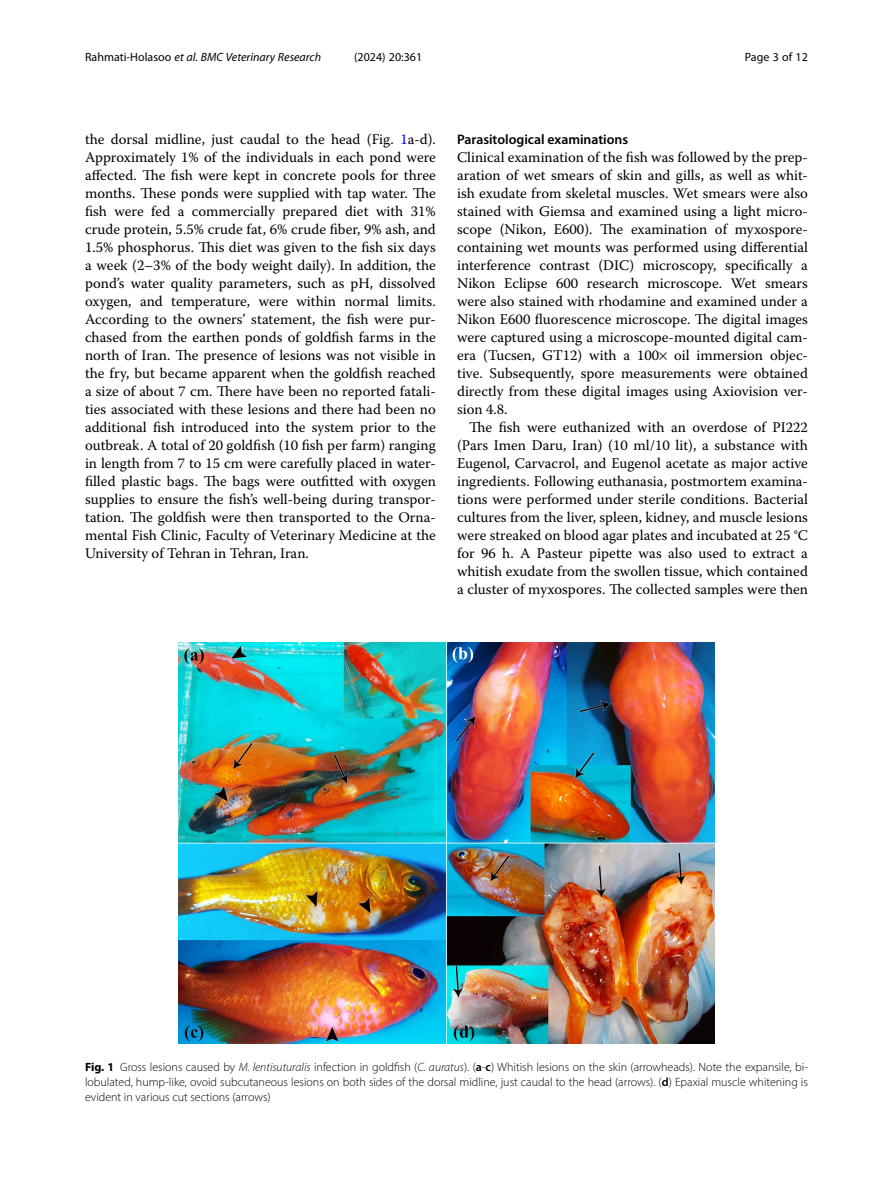
<style>
.page{position:relative;width:893px;height:1191px;background:#fff}
.page>*{position:absolute;margin:0;border:0;box-sizing:border-box;transform-origin:0 0}
.Body_Text{font:14.7px/18px "Warnock Pro";color:#000;text-align:justify}
.Body_Text_Indent{font:14.7px/18px "Warnock Pro";color:#000;text-align:justify}
.Head_2{font:600 13.8px "Myriad Pro";color:#000}
.Figure_Caption{font:300 12px/15px "Myriad Pro";color:#000;text-align:justify}
.t1{font:italic 12px "Myriad Pro";color:#000}
.t2{font:12px "Myriad Pro";color:#000}
.s1{font-style:normal}
.s2{color:#00f}
.s3{font-weight:700}
.s4{font-style:italic}
.s5{font-weight:600}
</style>
<div class="page">
<img style="left:179px;top:642px;width:535px;height:402px">
<p class="t1" style="left:85px;top:50px;width:238px"><span class="s1">Rahmati-Holasoo</span> et al. BMC Veterinary Research</p>
<p class="t2" style="left:354px;top:50px;width:70px">(2024) 20:361</p>
<p class="t2" style="left:745px;top:50px;width:65px">Page 3 of 12</p>
<p class="Body_Text" style="left:85px;top:130px;width:352px">the dorsal midline, just caudal to the head (Fig. <span class="s2">1</span>a-d).<br>Approximately 1% of the individuals in each pond were affected. The fish were kept in concrete pools for three months. These ponds were supplied with tap water. The fish were fed a commercially prepared diet with 31% crude protein, 5.5% crude fat, 6% crude fiber, 9% ash, and 1.5% phosphorus. This diet was given to the fish six days a week (2–3% of the body weight daily). In addition, the pond’s water quality parameters, such as pH, dissolved oxygen, and temperature, were within normal limits.<br>According to the owners’ statement, the fish were pur&shy;chased from the earthen ponds of goldfish farms in the north of Iran. The presence of lesions was not visible in the fry, but became apparent when the goldfish reached a size of about 7 cm. There have been no reported fatali&shy;ties associated with these lesions and there had been no additional fish introduced into the system prior to the outbreak. A total of 20 goldfish (10 fish per farm) ranging in length from 7 to 15 cm were carefully placed in water&shy;filled plastic bags. The bags were outfitted with oxygen supplies to ensure the fish’s well-being during transpor&shy;tation. The goldfish were then transported to the Orna&shy;mental Fish Clinic, Faculty of Veterinary Medicine at the University of Tehran in Tehran, Iran.</p>
<p class="Head_2" style="left:457px;top:131px;width:173px">Parasitological examinations</p>
<p class="Body_Text" style="left:457px;top:148px;width:352px">Clinical examination of the fish was followed by the prep&shy;aration of wet smears of skin and gills, as well as whit&shy;ish exudate from skeletal muscles. Wet smears were also stained with Giemsa and examined using a light micro&shy;scope (Nikon, E600). The examination of myxospore&shy;containing wet mounts was performed using differential interference contrast (DIC) microscopy, specifically a Nikon Eclipse 600 research microscope. Wet smears were also stained with rhodamine and examined under a Nikon E600 fluorescence microscope. The digital images were captured using a microscope-mounted digital cam&shy;era (Tucsen, GT12) with a 100 oil immersion objec&shy;tive. Subsequently, spore measurements were obtained directly from these digital images using Axiovision ver&shy;sion 4.8.</p>
<p class="Body_Text_Indent" style="left:457px;top:418px;width:352px;text-indent:12px">The fish were euthanized with an overdose of PI222 (Pars Imen Daru, Iran) (10 ml/10 lit), a substance with Eugenol, Carvacrol, and Eugenol acetate as major active ingredients. Following euthanasia, postmortem examina&shy;tions were performed under sterile conditions. Bacterial cultures from the liver, spleen, kidney, and muscle lesions were streaked on blood agar plates and incubated at 25 °C for 96 h. A Pasteur pipette was also used to extract a whitish exudate from the swollen tissue, which contained a cluster of myxospores. The collected samples were then</p>
<p class="Figure_Caption" style="left:85px;top:1059px;width:724px"><span class="s3">Fig. 1</span> Gross lesions caused by <span class="s4">M. lentisuturalis</span> infection in goldfish (<span class="s4">C. auratus</span>). (<span class="s5">a</span>-<span class="s5">c</span>) Whitish lesions on the skin (arrowheads). Note the expansile, bi&shy;lobulated, hump-like, ovoid subcutaneous lesions on both sides of the dorsal midline, just caudal to the head (arrows). (<span class="s5">d</span>) Epaxial muscle whitening is evident in various cut sections (arrows)</p>
</div>
